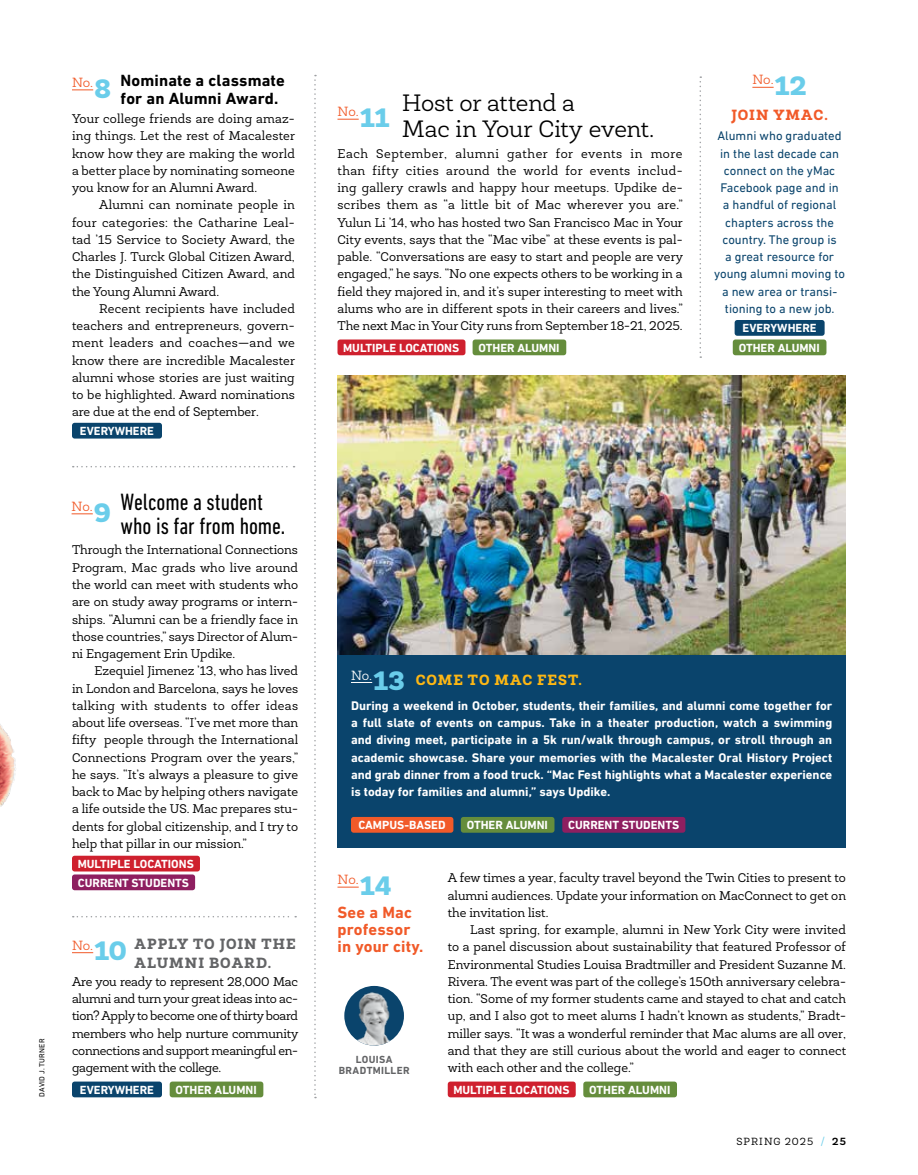
<style>
.page{position:relative;width:918px;height:1175px;background:#fff}
.page>*{position:absolute;margin:0;border:0;box-sizing:border-box;transform-origin:0 0}
.t1{font:300 24px/26.2px "Newslab";letter-spacing:-.01em;color:#000}
.t2{font:condensed 24px/24px "DIN Next LT Pro";letter-spacing:-.005em;color:#000}
.t3{font:700 16.5px/18.8px "DIN Next LT Pro";letter-spacing:.01em;color:#000}
.t4{font:700 16.5px/16.5px "DIN Next LT Pro";letter-spacing:.01em;color:#f15a29}
.t5{font:800 15px/18.8px "Newslab";letter-spacing:.065em;color:#636466}
.t6{font:800 15px "Newslab";letter-spacing:.07em;color:#fdb714}
.t7{font:800 15px "Newslab";letter-spacing:.065em;color:#f15a29}
.t8{font:300 13.5px "Newslab";letter-spacing:-.01em;color:#f15a29}
.t9{font:300 13.5px "Newslab";color:#fff}
.t10{font:12.75px/17.2px "Newslab";color:#000;text-align:justify}
.t11{font:700 12.75px/17.2px "DIN Next LT Pro";color:#fff;text-align:justify}
.t12{font:12.75px/17.2px "DIN Next LT Pro";color:#0a446c;text-align:center}
.t13{font:700 12px/19.5px "DIN Next LT Pro";color:#fff;text-align:center}
.t14{font:700 10.5px/11.2px "DIN Next LT Pro";letter-spacing:.03em;color:#636466;text-align:center}
.t15{font:10.5px "Newslab";letter-spacing:.1em;color:#000}
.t16{font:7.5px "DIN Next LT Pro";letter-spacing:.02em;color:#000}
.s1{font-weight:900;font-size:27px;color:#6acdea}
.s2{color:#6acdea}
.s3{font-weight:700}
</style>
<div class="page">
<div style="left:338px;top:653px;width:508px;height:195px;background:#0a446c"></div>
<img style="left:338px;top:376px;width:508px;height:278px">
<div style="left:72px;top:423px;width:90px;height:15px;background:#0a446c;border-radius:3px"></div>
<div style="left:72px;top:1081px;width:90px;height:16px;background:#0a446c;border-radius:3px"></div>
<div style="left:473px;top:339px;width:93px;height:16px;background:#658d3c;border-radius:3px"></div>
<div style="left:170px;top:1081px;width:93px;height:16px;background:#658d3c;border-radius:3px"></div>
<div style="left:338px;top:339px;width:127px;height:16px;background:#cf202e;border-radius:3px"></div>
<div style="left:72px;top:874px;width:123px;height:16px;background:#8e1f60;border-radius:3px"></div>
<svg style="left:314px;top:75px;width:2px;height:1023px"></svg>
<svg style="left:73px;top:916px;width:223px;height:1px"></svg>
<svg style="left:73px;top:466px;width:222px;height:1px"></svg>
<img style="left:0;top:724px;width:16px;height:83px">
<div style="left:735px;top:320px;width:90px;height:16px;background:#0a446c;border-radius:3px"></div>
<div style="left:733px;top:339px;width:93px;height:16px;background:#658d3c;border-radius:3px"></div>
<svg style="left:700px;top:76px;width:1px;height:282px"></svg>
<div style="left:351px;top:817px;width:102px;height:15px;background:#f15a29;border-radius:3px"></div>
<div style="left:562px;top:817px;width:123px;height:15px;background:#8e1f60;border-radius:3px"></div>
<div style="left:461px;top:817px;width:93px;height:15px;background:#658d3c;border-radius:3px"></div>
<div style="left:72px;top:855px;width:128px;height:16px;background:#cf202e;border-radius:3px"></div>
<svg style="left:72px;top:90px;width:21px;height:1px"></svg>
<svg style="left:752px;top:87px;width:22px;height:1px"></svg>
<svg style="left:72px;top:513px;width:21px;height:1px"></svg>
<svg style="left:351px;top:682px;width:21px;height:1px"></svg>
<div style="left:583px;top:1081px;width:94px;height:16px;background:#658d3c;border-radius:3px"></div>
<div style="left:448px;top:1081px;width:128px;height:16px;background:#cf202e;border-radius:3px"></div>
<svg style="left:338px;top:887px;width:21px;height:1px"></svg>
<img style="left:344px;top:986px;width:60px;height:59px;border-radius:30px">
<svg style="left:72px;top:952px;width:21px;height:1px"></svg>
<svg style="left:338px;top:119px;width:21px;height:1px"></svg>
<p class="t16" style="left:38px;top:1096px;width:59px;rotate:-90deg">DAVID J. TURNER</p>
<p class="t3" style="left:121px;top:71px;width:166px">Nominate a classmate for an Alumni Award.</p>
<p class="t10" style="left:72px;top:110px;width:225px">Your college friends are doing amaz&shy;ing things. Let the rest of Macalester know how they are making the world a better place by nominating someone you know for an Alumni Award.</p>
<p class="t10" style="left:72px;top:196px;width:224px;text-indent:27px">Alumni can nominate people in four categories: the Catharine Leal&shy;tad ’15 Service to Society Award, the Charles J. Turck Global Citizen Award, the Distinguished Citizen Award, and the Young Alumni Award.</p>
<p class="t10" style="left:72px;top:300px;width:225px;text-indent:27px">Recent recipients have included teachers and entrepreneurs, govern&shy;ment leaders and coaches—and we know there are incredible Macalester alumni whose stories are just waiting to be highlighted. Award nominations are due at the end of September.</p>
<p class="t8" style="left:72px;top:74px;width:41px">No.<span class="s1">8</span></p>
<p class="t8" style="left:752px;top:72px;width:55px">No.<span class="s1">12</span></p>
<h1 class="t1" style="left:402px;top:90px;width:253px">Host or attend a<br>Mac in Your City event.</h1>
<p class="t10" style="left:338px;top:145px;width:347px">Each September, alumni gather for events in more than fifty cities around the world for events includ&shy;ing gallery crawls and happy hour meetups. Updike de&shy;scribes them as “a little bit of Mac wherever you are.” Yulun Li ’14, who has hosted two San Francisco Mac in Your City events, says that the “Mac vibe” at these events is pal&shy;pable. “Conversations are easy to start and people are very engaged,” he says. “No one expects others to be working in a field they majored in, and it’s super interesting to meet with alums who are in different spots in their careers and lives.” The next Mac in Your City runs from September 18-21, 2025.</p>
<p class="t8" style="left:338px;top:103px;width:53px">No.<span class="s1">11</span></p>
<p class="t7" style="left:731px;top:105px;width:98px">JOIN YMAC.</p>
<p class="t12" style="left:714px;top:127px;width:133px">Alumni who graduated in the last decade can connect on the yMac<br>Facebook page and in<br>a handful of regional chapters across the country. The group is<br>a great resource for young alumni moving to a new area or transi&shy;tioning to a new job.</p>
<p class="t13" style="left:739px;top:318px;width:83px">EVERYWHERE<br>OTHER ALUMNI</p>
<p class="t13" style="left:343px;top:338px;width:118px">MULTIPLE LOCATIONS</p>
<p class="t13" style="left:479px;top:338px;width:83px">OTHER ALUMNI</p>
<p class="t13" style="left:80px;top:421px;width:76px">EVERYWHERE</p>
<h1 class="t2" style="left:121px;top:490px;width:166px">Welcome a student who is far from home.</h1>
<p class="t10" style="left:72px;top:541px;width:228px">Through the International Connections Program, Mac grads who live around the world can meet with students who are on study away programs or intern&shy;ships. “Alumni can be a friendly face in those countries,” says Director of Alum&shy;ni Engagement Erin Updike.</p>
<p class="t10" style="left:72px;top:662px;width:228px;text-indent:23px">Ezequiel Jimenez ’13, who has lived in London and Barcelona, says he loves talking with students to offer ideas about life overseas. “I’ve met more than fifty people through the International Connections Program over the years,” he says. “It’s always a pleasure to give back to Mac by helping others navigate a life outside the US. Mac prepares stu&shy;dents for global citizenship, and I try to help that pillar in our mission.”</p>
<p class="t8" style="left:72px;top:498px;width:41px">No.<span class="s1">9</span></p>
<p class="t13" style="left:78px;top:854px;width:118px">MULTIPLE LOCATIONS</p>
<p class="t13" style="left:78px;top:873px;width:113px">CURRENT STUDENTS</p>
<p class="t5" style="left:135px;top:934px;width:163px">APPLY TO JOIN THE<br>ALUMNI BOARD.</p>
<p class="t10" style="left:72px;top:973px;width:228px">Are you ready to represent 28,000 Mac alumni and turn your great ideas into ac&shy;tion? Apply to become one of thirty board members who help nurture community connections and support meaningful en&shy;gagement with the college.</p>
<p class="t8" style="left:72px;top:937px;width:56px">No.<span class="s1">10</span></p>
<p class="t13" style="left:80px;top:1080px;width:76px">EVERYWHERE</p>
<p class="t13" style="left:176px;top:1080px;width:83px">OTHER ALUMNI</p>
<p class="t9" style="left:351px;top:666px;width:55px">No.<span class="s1">13</span></p>
<p class="t6" style="left:416px;top:670px;width:168px">COME TO MAC FEST.</p>
<p class="t11" style="left:351px;top:696px;width:483px">During a weekend in October, students, their families, and alumni come together for a full slate of events on campus. Take in a theater production, watch a swimming and diving meet, participate in a 5k run/walk through campus, or stroll through an academic showcase. Share your memories with the Macalester Oral History Project and grab dinner from a food truck. “Mac Fest highlights what a Macalester experience is today for families and alumni,” says Updike.</p>
<p class="t13" style="left:358px;top:815px;width:89px">CAMPUS-BASED</p>
<p class="t13" style="left:467px;top:815px;width:83px">OTHER ALUMNI</p>
<p class="t13" style="left:568px;top:815px;width:113px">CURRENT STUDENTS</p>
<p class="t8" style="left:338px;top:871px;width:56px">No.<span class="s1">14</span></p>
<p class="t4" style="left:338px;top:904px;width:88px">See a Mac professor in your city.</p>
<p class="t14" style="left:339px;top:1053px;width:72px">LOUISA<br>BRADTMILLER</p>
<p class="t10" style="left:448px;top:869px;width:400px">A few times a year, faculty travel beyond the Twin Cities to present to alumni audiences. Update your information on MacConnect to get on the invitation list.</p>
<p class="t10" style="left:448px;top:921px;width:400px;text-indent:23px">Last spring, for example, alumni in New York City were invited to a panel discussion about sustainability that featured Professor of Environmental Studies Louisa Bradtmiller and President Suzanne M.<br>Rivera. The event was part of the college’s 150th anniversary celebra&shy;tion. “Some of my former students came and stayed to chat and catch up, and I also got to meet alums I hadn’t known as students,” Bradt&shy;miller says. “It was a wonderful reminder that Mac alums are all over, and that they are still curious about the world and eager to connect with each other and the college.”</p>
<p class="t13" style="left:453px;top:1080px;width:118px">MULTIPLE LOCATIONS</p>
<p class="t13" style="left:589px;top:1080px;width:83px">OTHER ALUMNI</p>
<p class="t15" style="left:736px;top:1135px;width:111px">SPRING 2025 <span class="s2">/</span> <span class="s3">25</span></p>
</div>
